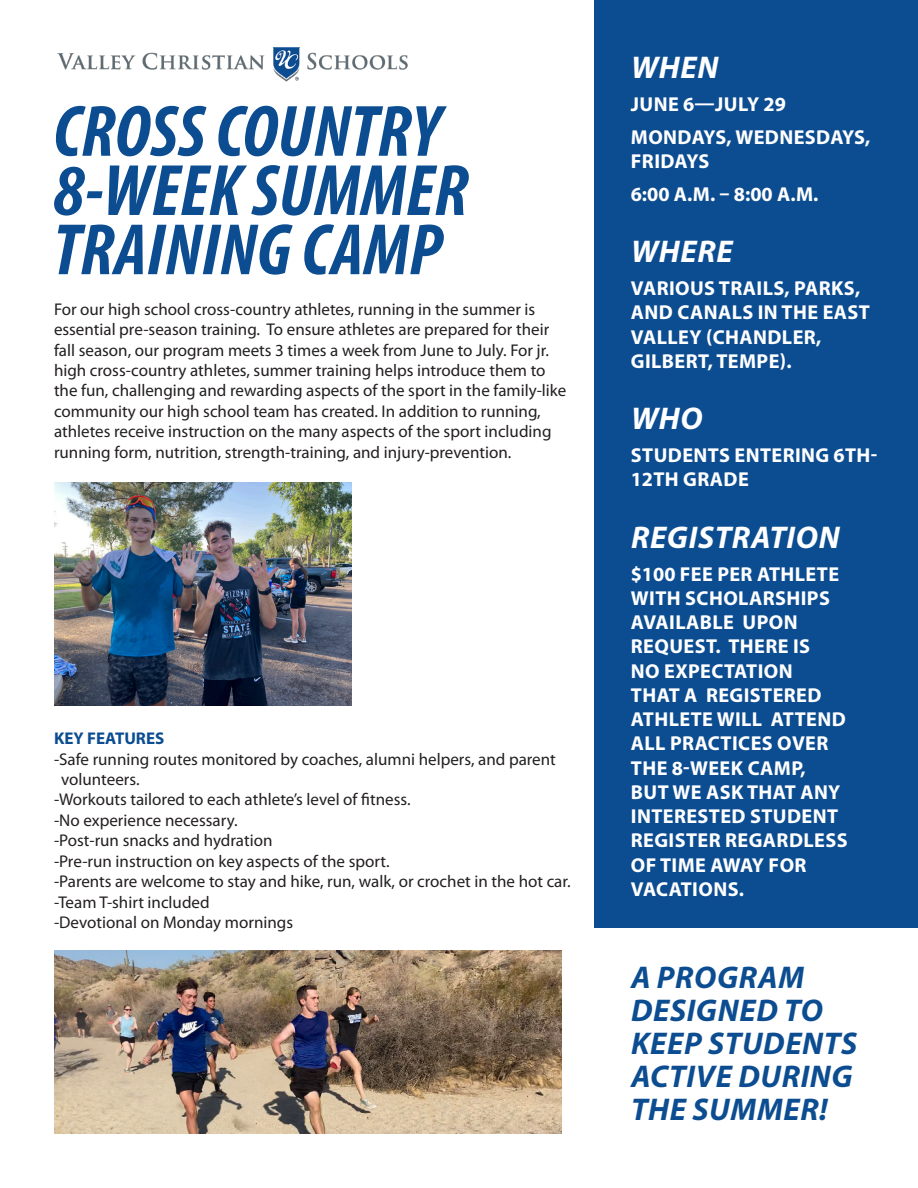
<style>
.page{position:relative;width:918px;height:1188px;background:#fff}
.page>*{position:absolute;margin:0;border:0;box-sizing:border-box;transform-origin:0 0}
.t1{font:italic 700 condensed 73.35px "Myriad Pro";color:#0c4d91}
.t2{font:italic 700 31.5px/33px "Myriad Pro";letter-spacing:.02em;color:#0c4d91}
.t3{font:italic 700 31.5px "Myriad Pro";letter-spacing:.02em;color:#fff}
.t4{font:700 20.25px/24.3px "Myriad Pro";letter-spacing:.02em;color:#fff}
.t5{font:16.95px/20.4px "Myriad Pro";color:#231f20}
.t6{font:700 16.95px "Myriad Pro";color:#0c4d91}
</style>
<div class="page">
<img style="left:54px;top:483px;width:298px;height:222px">
<img style="left:54px;top:951px;width:508px;height:183px">
<div style="left:595px;top:0;width:323px;height:928px;background:#0c4d91"></div>
<img style="left:57px;top:47px;width:351px;height:35px">
<p class="t1" style="left:53px;top:86px;width:388px">CROSS COUNTRY</p>
<p class="t1" style="left:53px;top:145px;width:417px">8-WEEK SUMMER</p>
<p class="t1" style="left:53px;top:204px;width:391px">TRAINING CAMP</p>
<p class="t5" style="left:54px;top:299px;width:514px">For our high school cross-country athletes, running in the summer is essential pre-season training. To ensure athletes are prepared for their fall season, our program meets 3 times a week from June to July. For jr. high cross-country athletes, summer training helps introduce them to the fun, challenging and rewarding aspects of the sport in the family-like community our high school team has created. In addition to running, athletes receive instruction on the many aspects of the sport including running form, nutrition, strength-training, and injury-prevention.</p>
<p class="t6" style="left:54px;top:727px;width:112px">KEY FEATURES</p>
<p class="t5" style="left:54px;top:749px;width:503px">-Safe running routes monitored by coaches, alumni helpers, and parent</p>
<p class="t5" style="left:61px;top:769px;width:80px">volunteers.</p>
<p class="t5" style="left:54px;top:789px;width:358px">-Workouts tailored to each athlete’s level of fitness.</p>
<p class="t5" style="left:54px;top:810px;width:185px">-No experience necessary.</p>
<p class="t5" style="left:54px;top:830px;width:220px">-Post-run snacks and hydration</p>
<p class="t5" style="left:54px;top:851px;width:337px">-Pre-run instruction on key aspects of the sport.</p>
<p class="t5" style="left:54px;top:871px;width:518px">-Parents are welcome to stay and hike, run, walk, or crochet in the hot car.</p>
<p class="t5" style="left:54px;top:891px;width:157px">-Team T-shirt included</p>
<p class="t5" style="left:54px;top:912px;width:241px">-Devotional on Monday mornings</p>
<p class="t3" style="left:631px;top:47px;width:89px">WHEN</p>
<p class="t4" style="left:631px;top:91px;width:156px">JUNE 6—JULY 29</p>
<p class="t4" style="left:631px;top:124px;width:241px">MONDAYS, WEDNESDAYS,<br>FRIDAYS</p>
<p class="t4" style="left:631px;top:181px;width:189px">6:00 A.M. – 8:00 A.M.</p>
<p class="t3" style="left:631px;top:231px;width:103px">WHERE</p>
<p class="t4" style="left:631px;top:276px;width:240px">VARIOUS TRAILS, PARKS,<br>AND CANALS IN THE EAST<br>VALLEY (CHANDLER,<br>GILBERT, TEMPE).</p>
<p class="t3" style="left:631px;top:398px;width:73px">WHO</p>
<p class="t4" style="left:631px;top:443px;width:248px">STUDENTS ENTERING 6TH-<br>12TH GRADE</p>
<p class="t3" style="left:631px;top:517px;width:210px">REGISTRATION</p>
<p class="t4" style="left:631px;top:561px;width:218px">$100 FEE PER ATHLETE<br>WITH SCHOLARSHIPS<br>AVAILABLE UPON<br>REQUEST. THERE IS<br>NO EXPECTATION<br>THAT A REGISTERED<br>ATHLETE WILL ATTEND<br>ALL PRACTICES OVER<br>THE 8-WEEK CAMP,<br>BUT WE ASK THAT ANY<br>INTERESTED STUDENT<br>REGISTER REGARDLESS<br>OF TIME AWAY FOR<br>VACATIONS.</p>
<p class="t2" style="left:631px;top:960px;width:228px">A PROGRAM<br>DESIGNED TO<br>KEEP STUDENTS<br>ACTIVE DURING<br>THE SUMMER!</p>
</div>
